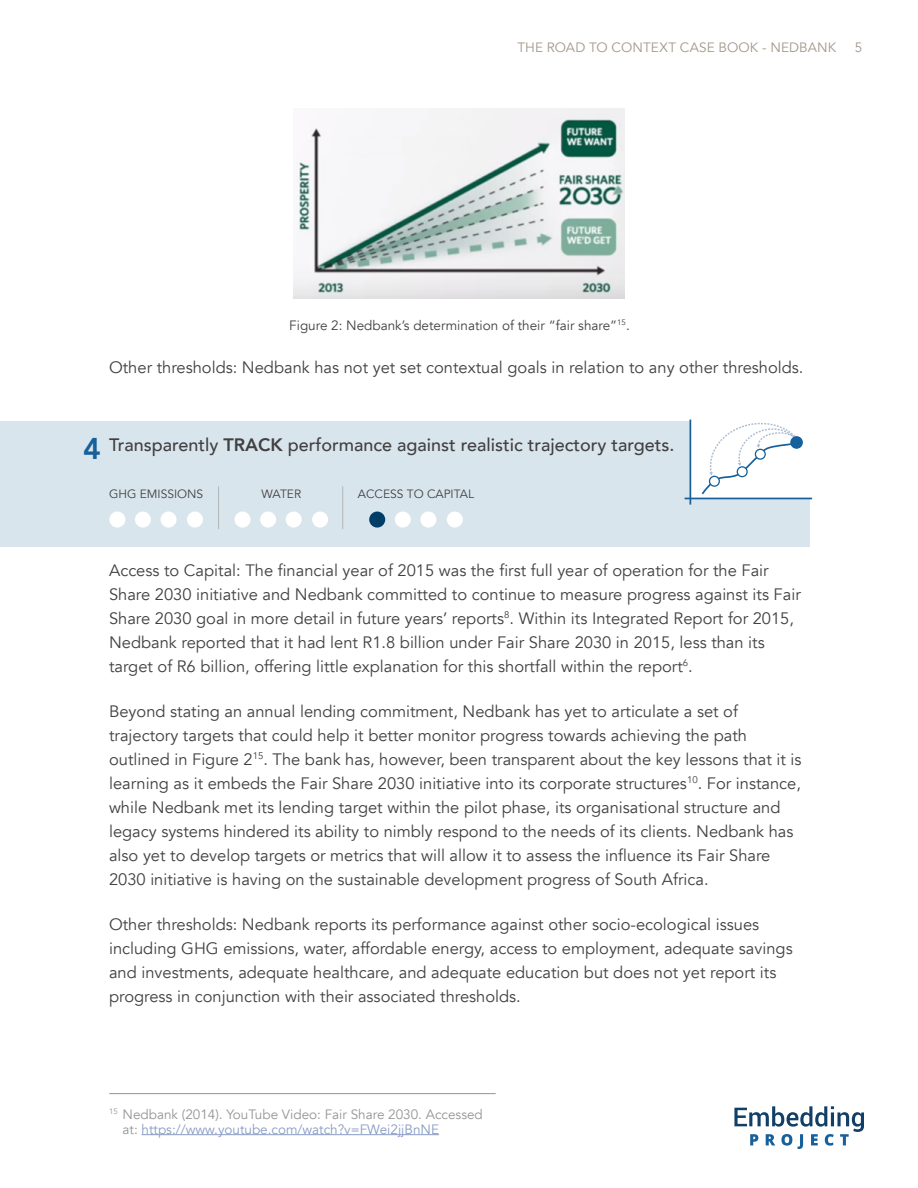
<style>
.page{position:relative;width:918px;height:1188px;background:#fff}
.page>*{position:absolute;margin:0;border:0;box-sizing:border-box;transform-origin:0 0}
.t1{font:800 30px "Avenir";color:#16609b}
.t2{font:500 18px "Avenir";color:#414042}
.t3{font:16.5px/24px "Avenir";color:#414042}
.t4{font:13.5px/15px "Avenir";color:#939598}
.t5{font:13.5px "Avenir";color:#414042}
.t6{font:13.5px "Avenir";letter-spacing:.005em;color:#a2988a}
.t7{font:12px "Avenir";color:#414042}
.s1{font-weight:800}
.s2{color:#879bc6}
</style>
<div class="page">
<div style="left:0;top:421px;width:810px;height:125px;background:#d9e5ec"></div>
<hr style="left:218px;top:486px;width:1px;height:43px;background:#b1b4b6">
<hr style="left:342px;top:486px;width:1px;height:43px;background:#b1b4b6">
<div style="left:691px;top:420px;width:120px;height:78px;background:#fff"></div>
<hr style="left:690px;top:420px;width:1px;height:85px;background:#16609b">
<hr style="left:685px;top:498px;width:127px;height:1px;background:#16609b">
<svg style="left:701px;top:422px;width:95px;height:73px"></svg>
<div style="left:790px;top:436px;width:13px;height:13px;background:#16609b;border-radius:50%"></div>
<img style="left:293px;top:108px;width:332px;height:190px">
<div style="left:109px;top:512px;width:16px;height:16px;background:#fff;border-radius:50%"></div>
<div style="left:161px;top:512px;width:16px;height:16px;background:#fff;border-radius:50%"></div>
<div style="left:135px;top:512px;width:16px;height:16px;background:#fff;border-radius:50%"></div>
<div style="left:187px;top:512px;width:16px;height:16px;background:#fff;border-radius:50%"></div>
<div style="left:234px;top:512px;width:17px;height:16px;background:#fff;border-radius:50%"></div>
<div style="left:286px;top:512px;width:16px;height:16px;background:#fff;border-radius:50%"></div>
<div style="left:260px;top:512px;width:16px;height:16px;background:#fff;border-radius:50%"></div>
<div style="left:312px;top:512px;width:16px;height:16px;background:#fff;border-radius:50%"></div>
<div style="left:369px;top:512px;width:16px;height:16px;background:#003d67;border-radius:50%"></div>
<div style="left:420px;top:512px;width:16px;height:16px;background:#fff;border-radius:50%"></div>
<div style="left:395px;top:512px;width:16px;height:16px;background:#fff;border-radius:50%"></div>
<div style="left:447px;top:512px;width:16px;height:16px;background:#fff;border-radius:50%"></div>
<svg style="left:734px;top:1106px;width:130px;height:43px"></svg>
<hr style="left:109px;top:1093px;width:387px;height:1px;background:#939598">
<hr style="left:142px;top:1134px;width:297px;height:1px;background:#879bc6">
<p class="t6" style="left:517px;top:39px;width:320px">THE ROAD TO CONTEXT CASE BOOK - NEDBANK</p>
<p class="t6" style="left:855px;top:39px;width:9px">5</p>
<p class="t5" style="left:289px;top:317px;width:342px">Figure 2: Nedbank’s determination of their “fair share”<sup>15</sup>.</p>
<p class="t3" style="left:109px;top:356px;width:696px">Other thresholds: Nedbank has not yet set contextual goals in relation to any other thresholds.</p>
<h1 class="t1" style="left:83px;top:425px;width:19px">4</h1>
<p class="t2" style="left:109px;top:430px;width:567px">Transparently <span class="s1">TRACK</span> performance against realistic trajectory targets.</p>
<p class="t7" style="left:109px;top:486px;width:96px">GHG EMISSIONS</p>
<p class="t7" style="left:261px;top:486px;width:41px">WATER</p>
<p class="t7" style="left:358px;top:486px;width:118px">ACCESS TO CAPITAL</p>
<p class="t3" style="left:109px;top:559px;width:693px">Access to Capital: The financial year of 2015 was the first full year of operation for the Fair Share 2030 initiative and Nedbank committed to continue to measure progress against its Fair Share 2030 goal in more detail in future years’ reports<sup>8</sup>. Within its Integrated Report for 2015, Nedbank reported that it had lent R1.8 billion under Fair Share 2030 in 2015, less than its target of R6 billion, offering little explanation for this shortfall within the report<sup>6</sup>.</p>
<p class="t3" style="left:109px;top:700px;width:694px">Beyond stating an annual lending commitment, Nedbank has yet to articulate a set of trajectory targets that could help it better monitor progress towards achieving the path outlined in Figure 2<sup>15</sup>. The bank has, however, been transparent about the key lessons that it is learning as it embeds the Fair Share 2030 initiative into its corporate structures<sup>10</sup>. For instance, while Nedbank met its lending target within the pilot phase, its organisational structure and legacy systems hindered its ability to nimbly respond to the needs of its clients. Nedbank has also yet to develop targets or metrics that will allow it to assess the influence its Fair Share 2030 initiative is having on the sustainable development progress of South Africa.</p>
<p class="t3" style="left:109px;top:913px;width:685px">Other thresholds: Nedbank reports its performance against other socio-ecological issues including GHG emissions, water, affordable energy, access to employment, adequate savings and investments, adequate healthcare, and adequate education but does not yet report its progress in conjunction with their associated thresholds.</p>
<p class="t4" style="left:123px;top:1107px;width:362px;text-indent:-14px"><sup>15</sup> Nedbank (2014). YouTube Video: Fair Share 2030. Accessed at: <span class="s2">https://www.youtube.com/watch?v=FWei2jjBnNE</span></p>
</div>
